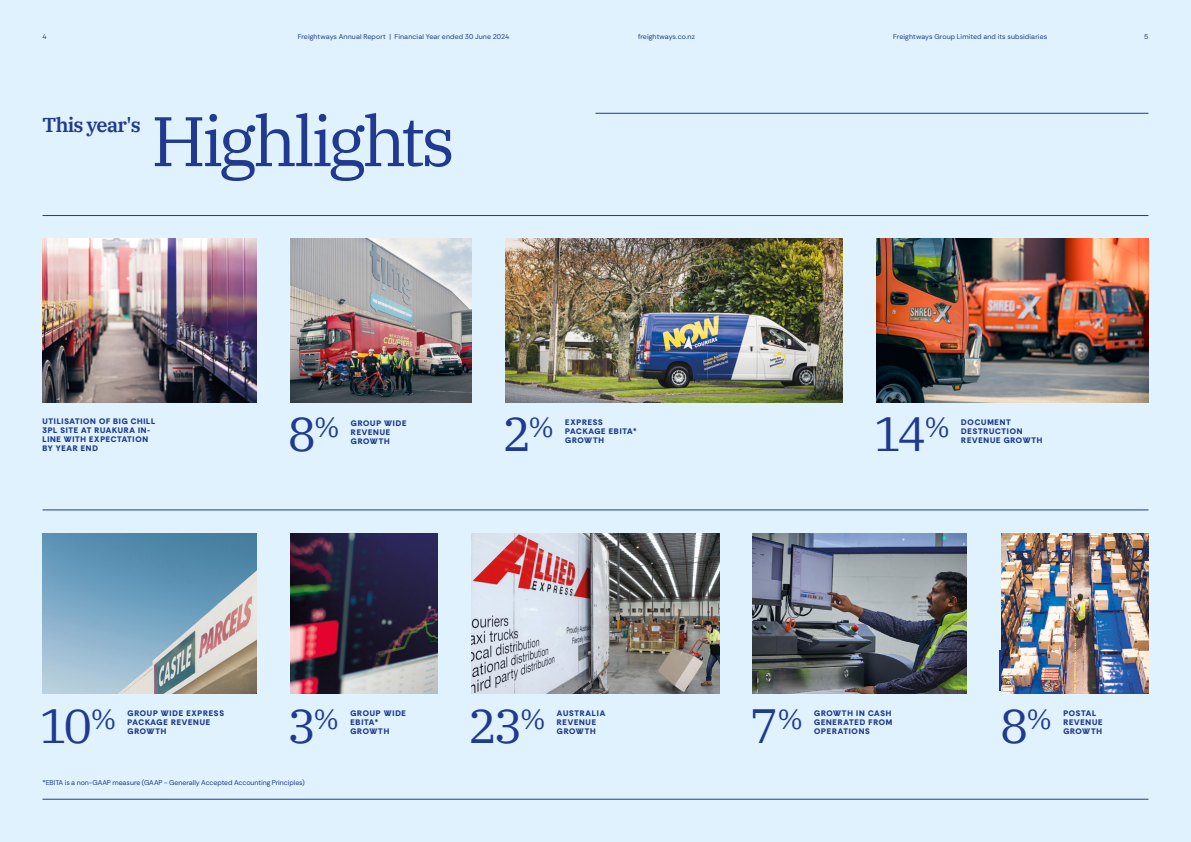
<style>
.page{position:relative;width:1191px;height:842px;background:#dff2fd}
.page>*{position:absolute;margin:0;border:0;box-sizing:border-box;transform-origin:0 0}
.t1{font:70px "IBM Plex Serif";letter-spacing:-.06em;color:#213a8f}
.t2{font:48px "IBM Plex Serif";color:#213a8f}
.t3{font:600 20px "IBM Plex Serif";letter-spacing:-.04em;color:#213a8f}
.t4{font:8px/9px "Rethink Sans";letter-spacing:.1em;color:#213a8f}
.t5{font:7px "Rethink Sans";letter-spacing:.005em;color:#213a8f}
</style>
<div class="page">
<img style="left:43px;top:239px;width:213px;height:163px">
<img style="left:290px;top:239px;width:181px;height:163px">
<hr style="left:43px;top:215px;width:1105px;height:1px;background:#213a8f">
<hr style="left:43px;top:799px;width:1105px;height:1px;background:#213a8f">
<img style="left:471px;top:533px;width:248px;height:161px">
<hr style="left:595px;top:113px;width:553px;height:1px;background:#213a8f">
<hr style="left:43px;top:510px;width:1105px;height:1px;background:#213a8f">
<hr style="left:999px;top:650px;width:3px;height:40px;background:#213a8f">
<img style="left:290px;top:533px;width:147px;height:161px">
<img style="left:43px;top:533px;width:213px;height:161px">
<img style="left:1001px;top:533px;width:147px;height:161px">
<img style="left:506px;top:239px;width:336px;height:163px">
<img style="left:753px;top:533px;width:213px;height:161px">
<img style="left:877px;top:239px;width:271px;height:163px">
<p class="t5" style="left:43px;top:32px;width:6px">4</p>
<p class="t5" style="left:298px;top:32px;width:213px">Freightways Annual Report | Financial Year ended 30 June 2024</p>
<p class="t5" style="left:638px;top:32px;width:58px">freightways.co.nz</p>
<p class="t5" style="left:893px;top:32px;width:155px">Freightways Group Limited and its subsidiaries</p>
<p class="t5" style="left:1144px;top:32px;width:6px">5</p>
<h3 class="t3" style="left:43px;top:109px;width:100px">This year's</h3>
<h1 class="t1" style="left:151px;top:88px;width:305px">Highlights</h1>
<p class="t4" style="left:43px;top:417px;width:114px">UTILISATION OF BIG CHILL<br>3PL SITE AT RUAKURA IN-<br>LINE WITH EXPECTATION<br>BY YEAR END</p>
<h2 class="t2" style="left:287px;top:397px;width:54px">8<sup>%</sup></h2>
<p class="t4" style="left:351px;top:419px;width:57px">GROUP WIDE<br>REVENUE<br>GROWTH</p>
<h2 class="t2" style="left:503px;top:397px;width:53px">2<sup>%</sup></h2>
<p class="t4" style="left:565px;top:417px;width:73px">EXPRESS<br>PACKAGE EBITA*<br>GROWTH</p>
<h2 class="t2" style="left:874px;top:397px;width:78px">14<sup>%</sup></h2>
<p class="t4" style="left:961px;top:417px;width:83px">DOCUMENT<br>DESTRUCTION<br>REVENUE GROWTH</p>
<h2 class="t2" style="left:40px;top:689px;width:78px">10<sup>%</sup></h2>
<p class="t4" style="left:128px;top:708px;width:98px">GROUP WIDE EXPRESS<br>PACKAGE REVENUE<br>GROWTH</p>
<h2 class="t2" style="left:287px;top:689px;width:53px">3<sup>%</sup></h2>
<p class="t4" style="left:350px;top:708px;width:57px">GROUP WIDE<br>EBITA*<br>GROWTH</p>
<p class="t5" style="left:43px;top:778px;width:264px">*EBITA is a non-GAAP measure (GAAP - Generally Accepted Accounting Principles)</p>
<h2 class="t2" style="left:468px;top:689px;width:79px">23<sup>%</sup></h2>
<p class="t4" style="left:557px;top:708px;width:50px">AUSTRALIA<br>REVENUE<br>GROWTH</p>
<h2 class="t2" style="left:750px;top:689px;width:54px">7<sup>%</sup></h2>
<p class="t4" style="left:814px;top:708px;width:80px">GROWTH IN CASH<br>GENERATED FROM<br>OPERATIONS</p>
<h2 class="t2" style="left:999px;top:689px;width:54px">8<sup>%</sup></h2>
<p class="t4" style="left:1063px;top:708px;width:41px">POSTAL<br>REVENUE<br>GROWTH</p>
</div>
